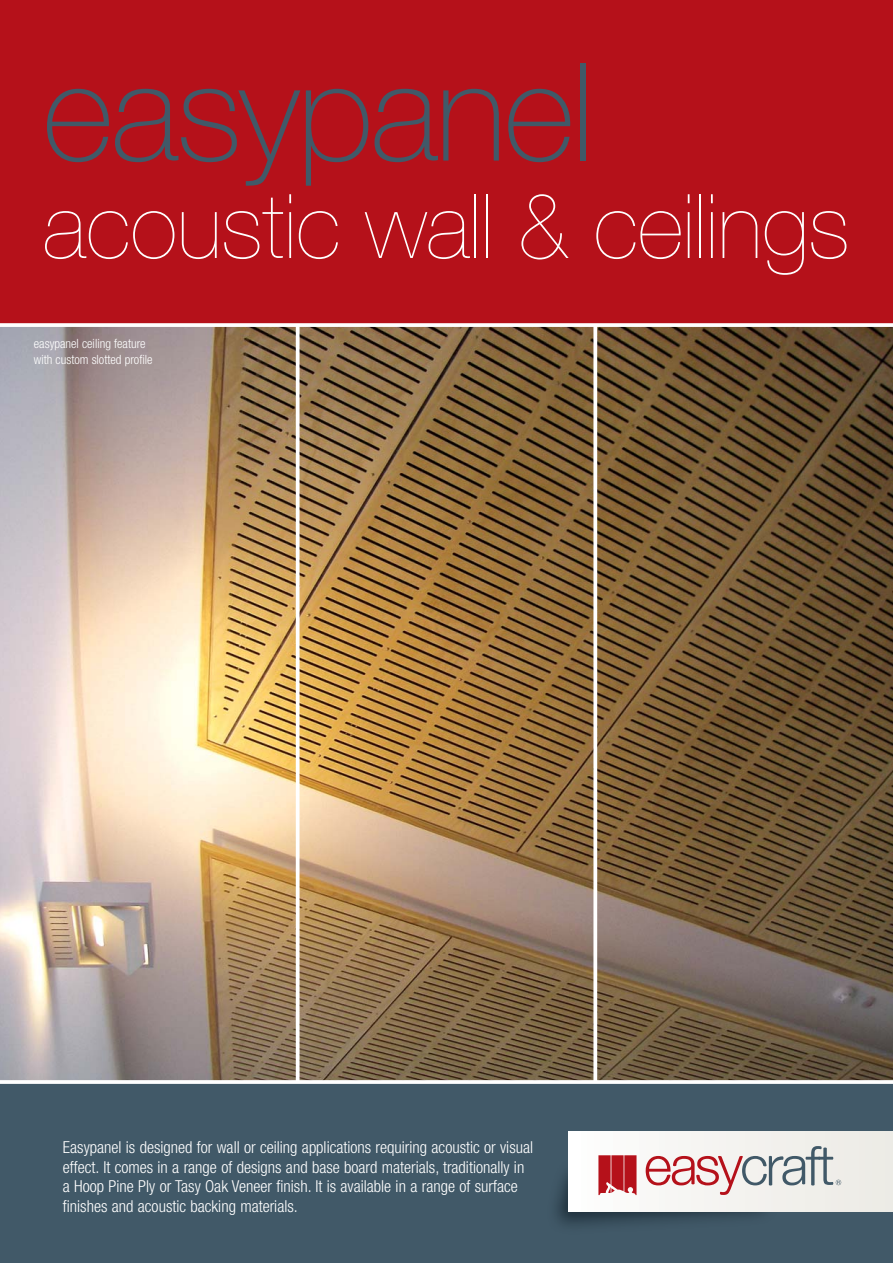
<style>
.page{position:relative;width:893px;height:1263px;background:#fff}
.page>*{position:absolute;margin:0;border:0;box-sizing:border-box;transform-origin:0 0}
.t1{font:100 136.5px "Helvetica Neue";letter-spacing:-.02em;color:#415968}
.t2{font:200 89.25px "Helvetica Neue";color:#fff}
.t3{font:300 condensed 16.5px/19.5px "Helvetica Neue";color:#fff}
.t4{font:300 condensed 12.75px/15.3px "Helvetica Neue";color:#fff}
</style>
<div class="page">
<img style="left:0;top:327px;width:893px;height:753px">
<div style="left:0;top:0;width:893px;height:325px;background:#b5111a"></div>
<div style="left:0;top:1082px;width:893px;height:181px;background:#415968"></div>
<div style="left:568px;top:1131px;width:325px;height:81px;background:linear-gradient(to right,#fdfdfd,#eceae4)"></div>
<svg style="left:566px;top:1146px;width:275px;height:66px;background:#e1cdcd"></svg>
<svg style="left:0;top:323px;width:893px;height:4px;fill:#fcfcfc"></svg>
<svg style="left:0;top:1080px;width:893px;height:4px;fill:#faf9f9"></svg>
<svg style="left:593px;top:325px;width:4px;height:757px"></svg>
<svg style="left:296px;top:325px;width:4px;height:757px"></svg>
<h1 class="t1" style="left:43px;top:63px;width:554px">easypanel</h1>
<h2 class="t2" style="left:43px;top:194px;width:808px">acoustic wall &amp; ceilings</h2>
<p class="t4" style="left:34px;top:337px;width:120px">easypanel ceiling feature with custom slotted profile</p>
<p class="t3" style="left:63px;top:1139px;width:472px">Easypanel is designed for wall or ceiling applications requiring acoustic or visual effect. It comes in a range of designs and base board materials, traditionally in a Hoop Pine Ply or Tasy Oak Veneer finish. It is available in a range of surface finishes and acoustic backing materials.</p>
</div>
